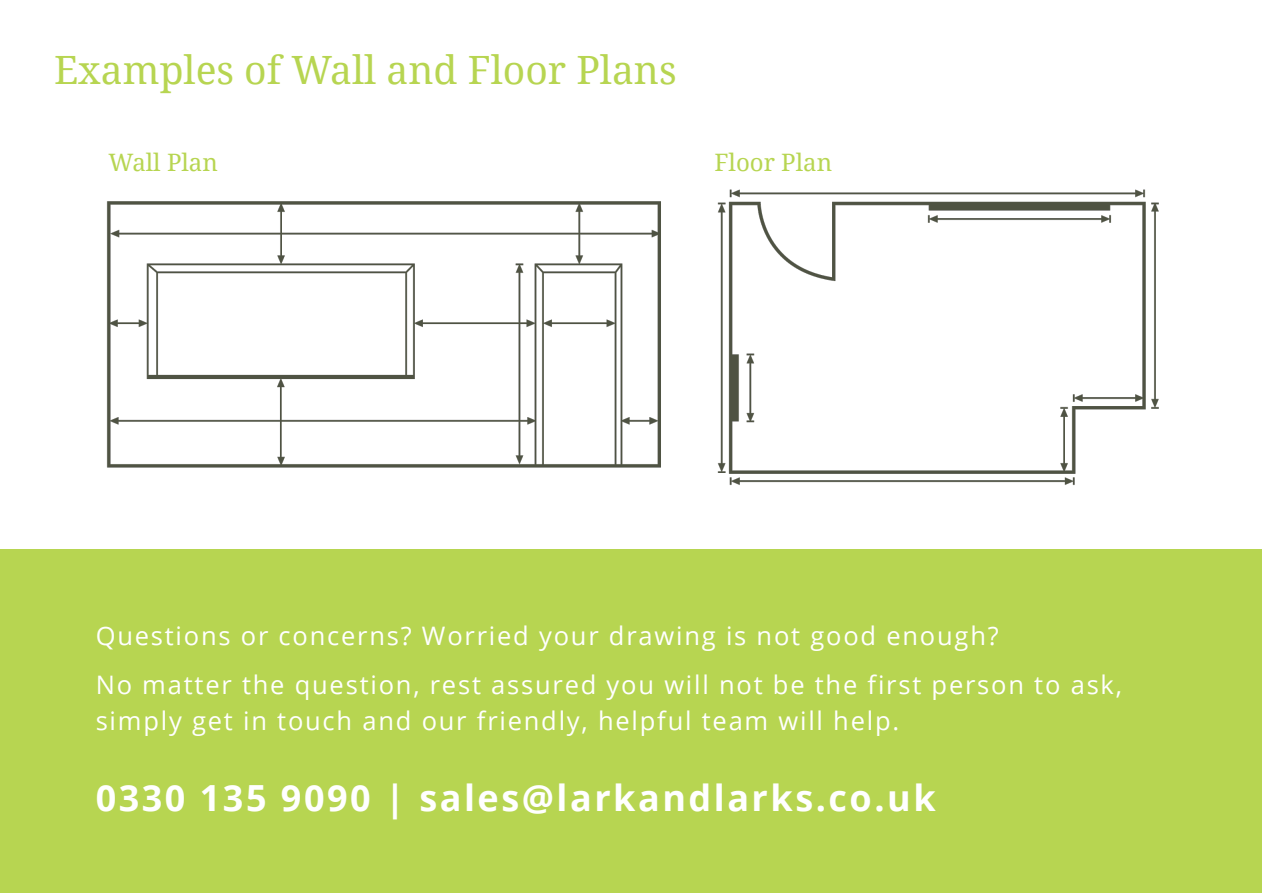
<style>
.page{position:relative;width:1263px;height:893px;background:#fff}
.page>*{position:absolute;margin:0;border:0;box-sizing:border-box;transform-origin:0 0}
.larktitle4{font:39px "Droid Serif";color:#b7d551}
.t1{font:700 36px "Open Sans";letter-spacing:.07em;color:#fff}
.t2{font:25.5px/36px "Open Sans";letter-spacing:.07em;color:#fff}
.larktitletiny{font:24px "Droid Serif";color:#b7d551}
</style>
<div class="page">
<img style="left:717px;top:189px;width:442px;height:297px">
<img style="left:106px;top:201px;width:555px;height:267px">
<div style="left:1px;top:549px;width:1261px;height:343px;background:#b7d551"></div>
<p class="larktitle4" style="left:54px;top:43px;width:624px">Examples of Wall and Floor Plans</p>
<p class="larktitletiny" style="left:108px;top:146px;width:111px">Wall Plan</p>
<p class="larktitletiny" style="left:714px;top:146px;width:119px">Floor Plan</p>
<p class="t2" style="left:96px;top:617px;width:904px">Questions or concerns? Worried your drawing is not good enough?</p>
<p class="t2" style="left:96px;top:666px;width:1028px">No matter the question, rest assured you will not be the first person to ask, simply get in touch and our friendly, helpful team will help.</p>
<p class="t1" style="left:96px;top:773px;width:841px">0330 135 9090 | sales@larkandlarks.co.uk</p>
</div>
